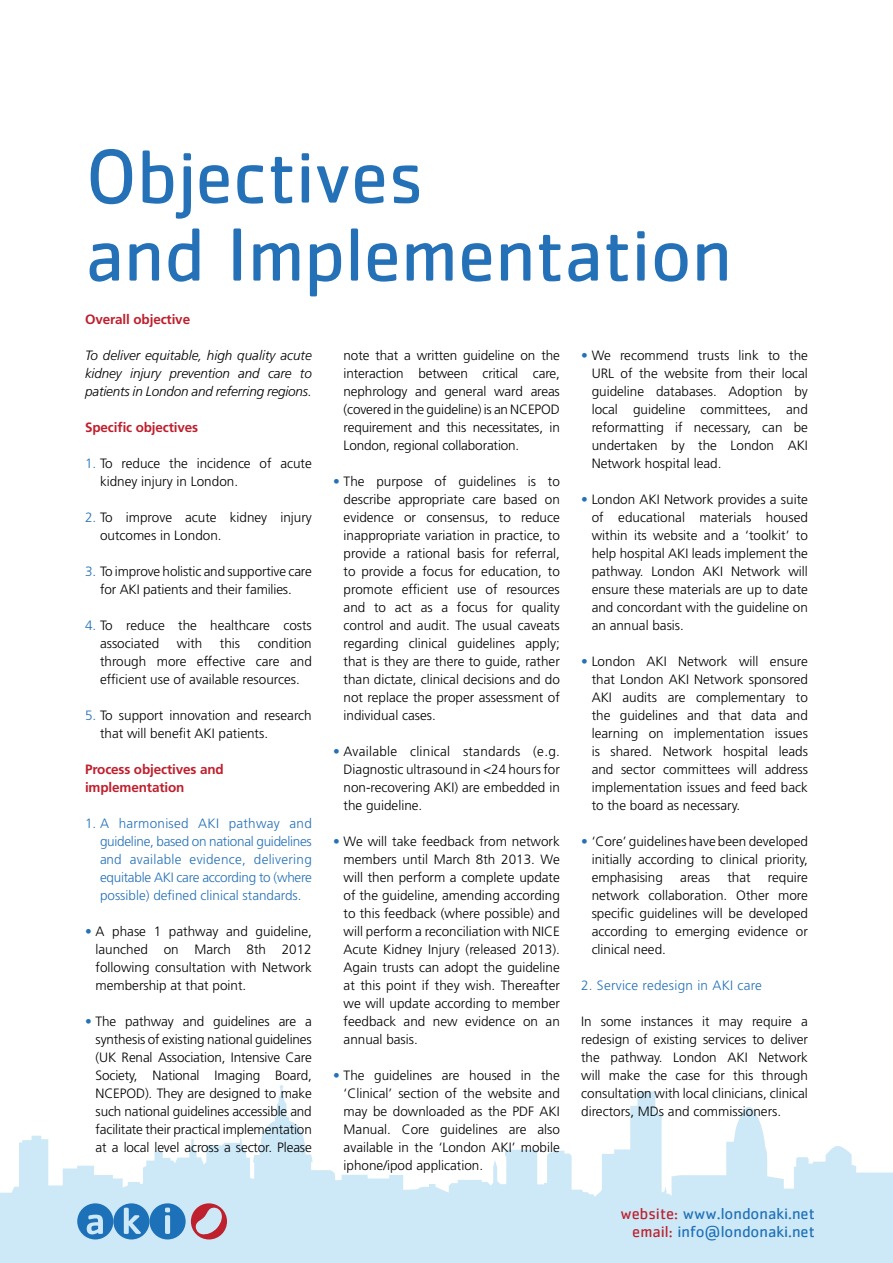
<style>
.page{position:relative;width:893px;height:1263px;background:#fff}
.page>*{position:absolute;margin:0;border:0;box-sizing:border-box;transform-origin:0 0}
.t1{font:78px/78px "Cachet";letter-spacing:-.005em;color:#2471b8}
.t2{font:16.5px/18px "Cachet";color:#1f71b8;text-align:right}
.t3{font:300 13.5px/18px "Frutiger";color:#000;text-align:justify}
.t4{font:300 13.5px/18px "Frutiger";color:#2471b8;text-align:justify}
.t5{font:italic 300 13.5px/18px "Frutiger";letter-spacing:-.01em;color:#000;text-align:justify}
.t6{font:700 13.5px/18px "Frutiger";letter-spacing:-.01em;color:#bf1f2d}
.t7{font:300 13.5px "Frutiger";letter-spacing:.02em;color:#2471b8}
.s1{color:#2471b8}
.s2{color:#be202e}
</style>
<div class="page">
<svg style="left:0;top:1085px;width:892px;height:178px;fill:#cde8f6"></svg>
<svg style="left:77px;top:1203px;width:150px;height:36px;background:#799bc4"></svg>
<svg style="left:892px;top:1172px;width:1px;height:91px"></svg>
<h1 class="t1" style="left:85px;top:136px;width:649px">Objectives<br>and Implementation</h1>
<p class="t6" style="left:85px;top:310px;width:107px">Overall objective</p>
<p class="t5" style="left:85px;top:346px;width:228px">To deliver equitable, high quality acute kidney injury prevention and care to patients in London and referring regions.</p>
<p class="t6" style="left:85px;top:418px;width:115px">Specific objectives</p>
<p class="t3" style="left:100px;top:454px;width:213px;text-indent:-15px"><span class="s1">1.</span> To reduce the incidence of acute kidney injury in London.</p>
<p class="t3" style="left:100px;top:508px;width:213px;text-indent:-15px"><span class="s1">2.</span> To improve acute kidney injury outcomes in London.</p>
<p class="t3" style="left:85px;top:562px;width:228px;text-align:center"><span class="s1">3.</span> To improve holistic and supportive care for AKI patients and their families.</p>
<p class="t3" style="left:100px;top:616px;width:213px;text-indent:-15px"><span class="s1">4.</span> To reduce the healthcare costs associated</p>
<p class="t3" style="left:100px;top:634px;width:213px;text-indent:158px">condition through more effective care and efficient use of available resources.</p>
<p class="t3" style="left:100px;top:706px;width:213px;text-indent:-15px"><span class="s1">5.</span> To support innovation and research that will benefit AKI patients.</p>
<p class="t6" style="left:85px;top:760px;width:140px">Process objectives and implementation</p>
<p class="t4" style="left:100px;top:814px;width:213px;text-indent:-15px">1. A harmonised AKI pathway and guideline, based on national guidelines and available evidence, delivering equitable AKI care according to (where possible) defined clinical standards.</p>
<p class="t3" style="left:96px;top:922px;width:218px;text-indent:-11px"><span class="s1">•</span> A phase 1 pathway and guideline, launched on March 8th 2012 following consultation with Network membership at that point.</p>
<p class="t3" style="left:96px;top:1012px;width:218px;text-indent:-11px"><span class="s1">•</span> The pathway and guidelines are a synthesis of existing national guidelines (UK Renal Association, Intensive Care Society, National Imaging Board, NCEPOD). They are designed to make such national guidelines accessible and facilitate their practical implementation at a local level across a sector. Please</p>
<p class="t3" style="left:177px;top:634px;width:27px">with</p>
<p class="t3" style="left:220px;top:634px;width:22px">this</p>
<p class="t3" style="left:344px;top:346px;width:218px">note that a written guideline on the interaction between critical care, nephrology and general ward areas (covered in the guideline) is an NCEPOD requirement and this necessitates, in London, regional collaboration.</p>
<p class="t3" style="left:344px;top:472px;width:218px;text-indent:-11px"><span class="s1">•</span> The purpose of guidelines is to describe appropriate care based on evidence or consensus, to reduce inappropriate variation in practice, to provide a rational basis for referral, to provide a focus for education, to promote efficient use of resources and to act as a focus for quality control and audit. The usual caveats regarding clinical guidelines apply; that is they are there to guide, rather than dictate, clinical decisions and do not replace the proper assessment of individual cases.</p>
<p class="t3" style="left:344px;top:742px;width:218px;text-indent:-11px"><span class="s1">•</span> Available clinical standards (e.g.<br>Diagnostic ultrasound in &lt;24 hours for non-recovering AKI) are embedded in the guideline.</p>
<p class="t3" style="left:344px;top:832px;width:218px;text-indent:-11px"><span class="s1">•</span> We will take feedback from network members until March 8th 2013. We will then perform a complete update of the guideline, amending according to this feedback (where possible) and will perform a reconciliation with NICE Acute Kidney Injury (released 2013).<br>Again trusts can adopt the guideline at this point if they wish. Thereafter we will update according to member feedback and new evidence on an annual basis.</p>
<p class="t3" style="left:344px;top:1066px;width:218px;text-indent:-11px"><span class="s1">•</span> The guidelines are housed in the ‘Clinical’ section of the website and may be downloaded as the PDF AKI Manual. Core guidelines are also available in the ‘London AKI’ mobile iphone/ipod application.</p>
<p class="t3" style="left:592px;top:346px;width:218px;text-indent:-11px"><span class="s1">•</span> We recommend trusts link to the URL of the website from their local guideline databases. Adoption by local guideline committees, and reformatting if necessary, can be undertaken by the London AKI Network hospital lead.</p>
<p class="t3" style="left:592px;top:490px;width:218px;text-indent:-11px"><span class="s1">•</span> London AKI Network provides a suite of educational materials housed within its website and a ‘toolkit’ to help hospital AKI leads implement the pathway. London AKI Network will ensure these materials are up to date and concordant with the guideline on an annual basis.</p>
<p class="t3" style="left:592px;top:652px;width:218px;text-indent:-11px"><span class="s1">•</span> London AKI Network will ensure that London AKI Network sponsored AKI audits are complementary to the guidelines and that data and learning on implementation issues is shared. Network hospital leads and sector committees will address implementation issues and feed back to the board as necessary.</p>
<p class="t3" style="left:592px;top:832px;width:218px;text-indent:-11px"><span class="s1">•</span> ‘Core’ guidelines have been developed initially according to clinical priority, emphasising</p>
<p class="t3" style="left:680px;top:868px;width:31px">areas</p>
<p class="t3" style="left:727px;top:868px;width:25px">that</p>
<p class="t3" style="left:592px;top:868px;width:218px;text-indent:176px">require network collaboration. Other more specific guidelines will be developed according to emerging evidence or clinical need.</p>
<p class="t7" style="left:581px;top:977px;width:182px">2. Service redesign in AKI care</p>
<p class="t3" style="left:581px;top:1012px;width:228px">In some instances it may require a redesign of existing services to deliver the pathway. London AKI Network will make the case for this through consultation with local clinicians, clinical directors, MDs and commissioners.</p>
<p class="t2" style="left:620px;top:1204px;width:196px"><span class="s2">website:</span> www.londonaki.net <span class="s2">email:</span> info@londonaki.net</p>
</div>
